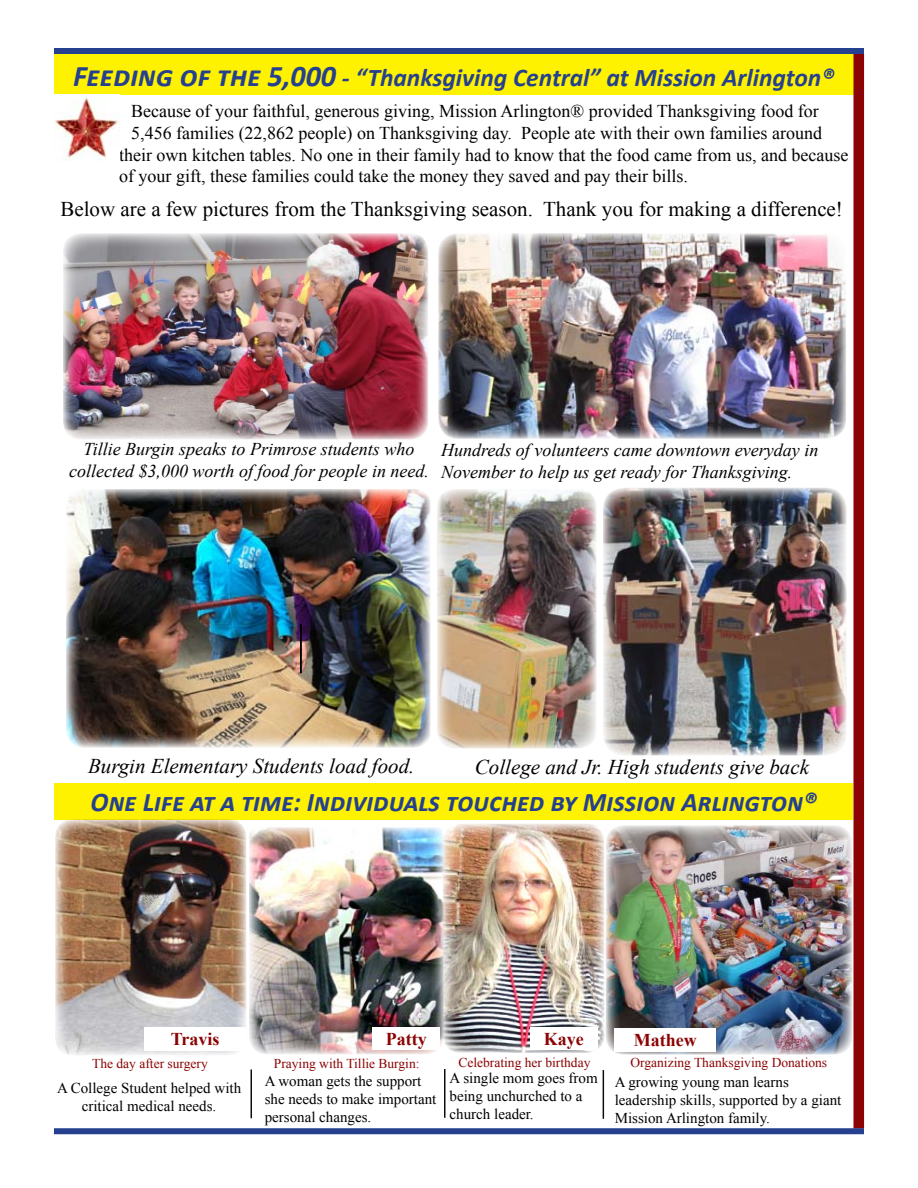
<style>
.page{position:relative;width:918px;height:1188px;background:#fff}
.page>*{position:absolute;margin:0;border:0;box-sizing:border-box;transform-origin:0 0}
.t1{font:italic 700 27px "Calibri";color:#25408f}
.t2{font:italic 700 25.5px "Calibri";color:#25408f}
.t3{font:21px "Times New Roman";color:#000}
.t4{font:italic 21px "Times New Roman";color:#000}
.t5{font:18px "Times New Roman";color:#000}
.t6{font:italic 18px/21.6px "Times New Roman";color:#000;text-align:center}
.t7{font:700 18px "Times New Roman";color:#8b0304}
.t8{font:15px/18px "Times New Roman";color:#000}
.t9{font:13.5px "Times New Roman";color:#8b0304}
.s1{font-size:30px}
</style>
<div class="page">
<div style="left:54px;top:48px;width:810px;height:6px;background:#25408f"></div>
<div style="left:54px;top:54px;width:799px;height:40px;background:#fff200"></div>
<img style="left:54px;top:97px;width:65px;height:63px">
<div style="left:853px;top:54px;width:11px;height:1075px;background:#8b0304"></div>
<div style="left:54px;top:1128px;width:810px;height:6px;background:#25408f"></div>
<img style="left:63px;top:233px;width:365px;height:207px">
<img style="left:438px;top:233px;width:408px;height:206px">
<img style="left:66px;top:489px;width:365px;height:259px">
<img style="left:603px;top:488px;width:244px;height:268px">
<img style="left:437px;top:489px;width:160px;height:259px">
<div style="left:55px;top:783px;width:798px;height:37px;background:#fff200"></div>
<img style="left:55px;top:819px;width:191px;height:236px">
<img style="left:249px;top:827px;width:194px;height:227px">
<hr style="left:250px;top:1070px;width:2px;height:48px;background:#000">
<hr style="left:300px;top:624px;width:1px;height:49px;background:#000">
<hr style="left:444px;top:1069px;width:2px;height:49px;background:#000">
<hr style="left:603px;top:1070px;width:1px;height:49px;background:#000">
<img style="left:606px;top:825px;width:246px;height:230px">
<div style="left:615px;top:1029px;width:101px;height:23px;background:#fff"></div>
<img style="left:443px;top:824px;width:161px;height:229px">
<div style="left:530px;top:1028px;width:67px;height:22px;background:#fff"></div>
<div style="left:144px;top:1028px;width:102px;height:23px;background:#fff"></div>
<div style="left:372px;top:1028px;width:68px;height:22px;background:#fff"></div>
<h2 class="t2" style="left:73px;top:61px;width:763px"><span class="s1">Feeding of the 5,000</span> - “Thanksgiving Central” at Mission Arlington®</h2>
<p class="t5" style="left:131px;top:99px;width:689px">Because of your faithful, generous giving, Mission Arlington® provided Thanksgiving food for</p>
<p class="t5" style="left:131px;top:121px;width:692px">5,456 families (22,862 people) on Thanksgiving day. People ate with their own families around</p>
<p class="t5" style="left:119px;top:143px;width:731px">their own kitchen tables. No one in their family had to know that the food came from us, and because</p>
<p class="t5" style="left:119px;top:164px;width:570px">of your gift, these families could take the money they saved and pay their bills.</p>
<p class="t3" style="left:60px;top:195px;width:784px">Below are a few pictures from the Thanksgiving season. Thank you for making a difference!</p>
<p class="t6" style="left:69px;top:438px;width:361px">Tillie Burgin speaks to Primrose students who collected $3,000 worth of food for people in need.</p>
<p class="t6" style="left:441px;top:439px;width:379px;text-align:left">Hundreds of volunteers came downtown everyday in<br>November to help us get ready for Thanksgiving.</p>
<p class="t4" style="left:88px;top:751px;width:328px">Burgin Elementary Students load food.</p>
<p class="t4" style="left:475px;top:752px;width:336px">College and Jr. High students give back</p>
<h1 class="t1" style="left:91px;top:785px;width:728px">One Life at a time: Individuals touched by Mission Arlington®</h1>
<p class="t7" style="left:171px;top:1027px;width:50px">Travis</p>
<p class="t7" style="left:386px;top:1026px;width:42px">Patty</p>
<p class="t7" style="left:544px;top:1026px;width:41px">Kaye</p>
<p class="t9" style="left:92px;top:1054px;width:117px">The day after surgery</p>
<p class="t9" style="left:274px;top:1054px;width:147px">Praying with Tillie Burgin:</p>
<p class="t8" style="left:57px;top:1079px;width:186px;text-align:center">A College Student helped with critical medical needs.</p>
<p class="t8" style="left:265px;top:1072px;width:173px">A woman gets the support she needs to make important personal changes.</p>
<p class="t9" style="left:458px;top:1053px;width:133px">Celebrating her birthday</p>
<p class="t8" style="left:450px;top:1069px;width:150px">A single mom goes from being unchurched to a church leader.</p>
<p class="t7" style="left:634px;top:1028px;width:64px">Mathew</p>
<p class="t8" style="left:615px;top:1073px;width:228px">A growing young man learns leadership skills, supported by a giant<br>Mission Arlington family.</p>
<p class="t9" style="left:630px;top:1053px;width:198px">Organizing Thanksgiving Donations</p>
</div>
